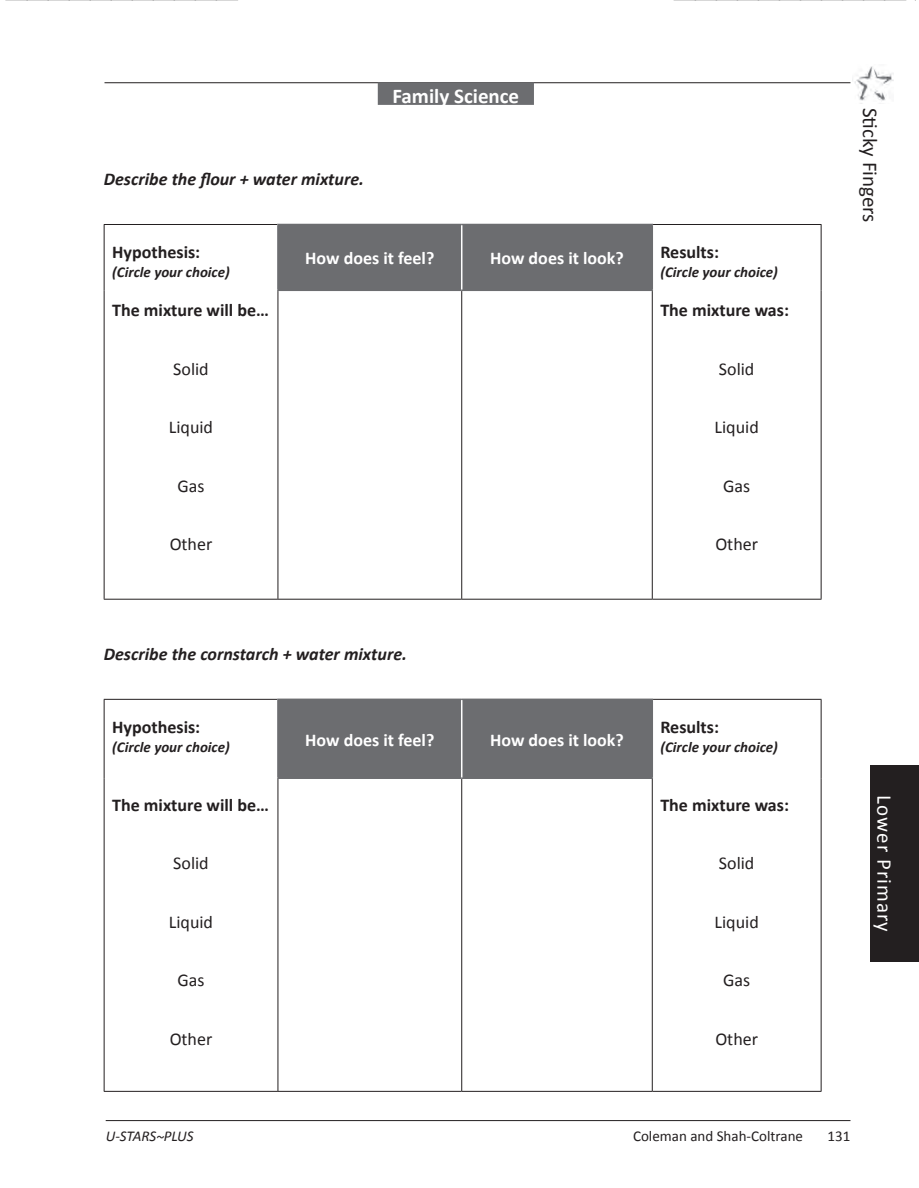
<style>
.page{position:relative;width:919px;height:1188px;background:#fff}
.page>*{position:absolute;margin:0;border:0;box-sizing:border-box;transform-origin:0 0}
.t1{font:21px "Calibri";color:#231f20}
.t2{font:700 21px "Calibri";color:#fff}
.t3{font:21px "Calibri";letter-spacing:.05em;color:#fff}
.t4{font:700 18px "Calibri";color:#231f20}
.t5{font:18px "Calibri";color:#231f20}
.t6{font:italic 700 18px "Calibri";color:#231f20}
.t7{font:700 18px "Calibri";color:#fff}
.t8{font:italic 700 15px "Calibri";color:#231f20}
.t9{font:15px "Calibri";color:#231f20}
.t10{font:italic 15px "Calibri";letter-spacing:-.005em;color:#231f20}
</style>
<div class="page">
<hr style="left:104px;top:82px;width:746px;height:1px;background:#231f20">
<img style="left:852px;top:66px;width:41px;height:38px">
<div style="left:869px;top:765px;width:49px;height:197px;background:#231f20"></div>
<hr style="left:106px;top:1120px;width:744px;height:1px;background:#231f20">
<div style="left:278px;top:225px;width:373px;height:65px;background:#6c6d70"></div>
<hr style="left:104px;top:224px;width:173px;height:1px;background:#231f20">
<hr style="left:104px;top:225px;width:1px;height:65px;background:#231f20">
<hr style="left:652px;top:224px;width:169px;height:1px;background:#231f20">
<hr style="left:820px;top:225px;width:1px;height:65px;background:#231f20">
<hr style="left:104px;top:290px;width:1px;height:309px;background:#231f20">
<hr style="left:277px;top:291px;width:1px;height:308px;background:#231f20">
<hr style="left:461px;top:291px;width:1px;height:308px;background:#231f20">
<hr style="left:651px;top:291px;width:1px;height:308px;background:#231f20">
<hr style="left:820px;top:290px;width:1px;height:309px;background:#231f20">
<hr style="left:104px;top:599px;width:174px;height:1px;background:#231f20">
<hr style="left:278px;top:599px;width:183px;height:1px;background:#231f20">
<hr style="left:461px;top:599px;width:191px;height:1px;background:#231f20">
<hr style="left:652px;top:599px;width:169px;height:1px;background:#231f20">
<hr style="left:277px;top:224px;width:184px;height:1px;background:#6c6d70">
<hr style="left:277px;top:225px;width:1px;height:65px;background:#6c6d70">
<hr style="left:461px;top:224px;width:191px;height:1px;background:#6c6d70">
<hr style="left:651px;top:225px;width:1px;height:65px;background:#6c6d70">
<hr style="left:277px;top:290px;width:184px;height:1px;background:#6c6d70">
<hr style="left:461px;top:290px;width:191px;height:1px;background:#6c6d70">
<hr style="left:461px;top:225px;width:1px;height:65px;background:#fff">
<div style="left:278px;top:700px;width:373px;height:77px;background:#6c6d70"></div>
<hr style="left:104px;top:699px;width:173px;height:1px;background:#231f20">
<hr style="left:104px;top:700px;width:1px;height:78px;background:#231f20">
<hr style="left:652px;top:699px;width:169px;height:1px;background:#231f20">
<hr style="left:820px;top:700px;width:1px;height:78px;background:#231f20">
<hr style="left:104px;top:778px;width:1px;height:313px;background:#231f20">
<hr style="left:277px;top:779px;width:1px;height:312px;background:#231f20">
<hr style="left:461px;top:779px;width:1px;height:312px;background:#231f20">
<hr style="left:651px;top:779px;width:1px;height:312px;background:#231f20">
<hr style="left:820px;top:778px;width:1px;height:313px;background:#231f20">
<hr style="left:104px;top:1091px;width:174px;height:1px;background:#231f20">
<hr style="left:278px;top:1091px;width:183px;height:1px;background:#231f20">
<hr style="left:461px;top:1091px;width:191px;height:1px;background:#231f20">
<hr style="left:652px;top:1091px;width:169px;height:1px;background:#231f20">
<hr style="left:277px;top:699px;width:184px;height:1px;background:#6c6d70">
<hr style="left:277px;top:700px;width:1px;height:77px;background:#6c6d70">
<hr style="left:461px;top:699px;width:191px;height:1px;background:#6c6d70">
<hr style="left:651px;top:700px;width:1px;height:77px;background:#6c6d70">
<hr style="left:277px;top:777px;width:184px;height:2px;background:#6c6d70">
<hr style="left:461px;top:777px;width:191px;height:2px;background:#6c6d70">
<hr style="left:461px;top:700px;width:1px;height:77px;background:#fff">
<div style="left:377px;top:82px;width:156px;height:23px;background:#6c6d70"></div>
<svg style="left:5px;top:0;width:233px;height:1px"></svg>
<svg style="left:673px;top:0;width:232px;height:1px"></svg>
<p class="t6" style="left:104px;top:168px;width:262px">Describe the flour + water mixture.</p>
<p class="t2" style="left:392px;top:83px;width:128px">Family Science</p>
<p class="t4" style="left:112px;top:241px;width:89px">Hypothesis:</p>
<p class="t8" style="left:112px;top:263px;width:119px">(Circle your choice)</p>
<p class="t4" style="left:112px;top:299px;width:158px">The mixture will be…</p>
<p class="t7" style="left:305px;top:247px;width:131px">How does it feel?</p>
<p class="t7" style="left:490px;top:247px;width:135px">How does it look?</p>
<p class="t4" style="left:660px;top:241px;width:60px">Results:</p>
<p class="t8" style="left:660px;top:263px;width:119px">(Circle your choice)</p>
<p class="t4" style="left:660px;top:299px;width:130px">The mixture was:</p>
<p class="t5" style="left:173px;top:358px;width:37px">Solid</p>
<p class="t5" style="left:718px;top:358px;width:37px">Solid</p>
<p class="t5" style="left:169px;top:416px;width:46px">Liquid</p>
<p class="t5" style="left:714px;top:416px;width:46px">Liquid</p>
<p class="t5" style="left:177px;top:475px;width:29px">Gas</p>
<p class="t5" style="left:722px;top:475px;width:29px">Gas</p>
<p class="t5" style="left:170px;top:533px;width:44px">Other</p>
<p class="t5" style="left:715px;top:533px;width:44px">Other</p>
<p class="t1" style="left:882px;top:108px;width:116px;rotate:90deg">Sticky Fingers</p>
<p class="t6" style="left:104px;top:642px;width:304px">Describe the cornstarch + water mixture.</p>
<p class="t4" style="left:112px;top:716px;width:89px">Hypothesis:</p>
<p class="t8" style="left:112px;top:738px;width:119px">(Circle your choice)</p>
<p class="t7" style="left:305px;top:728px;width:131px">How does it feel?</p>
<p class="t7" style="left:490px;top:728px;width:135px">How does it look?</p>
<p class="t4" style="left:660px;top:716px;width:60px">Results:</p>
<p class="t8" style="left:660px;top:738px;width:119px">(Circle your choice)</p>
<p class="t4" style="left:112px;top:794px;width:158px">The mixture will be…</p>
<p class="t5" style="left:173px;top:852px;width:37px">Solid</p>
<p class="t5" style="left:169px;top:911px;width:46px">Liquid</p>
<p class="t4" style="left:660px;top:794px;width:130px">The mixture was:</p>
<p class="t5" style="left:718px;top:852px;width:37px">Solid</p>
<p class="t5" style="left:714px;top:911px;width:46px">Liquid</p>
<p class="t3" style="left:897px;top:795px;width:138px;rotate:90deg">Lower Primary</p>
<p class="t5" style="left:177px;top:969px;width:29px">Gas</p>
<p class="t5" style="left:722px;top:969px;width:29px">Gas</p>
<p class="t5" style="left:170px;top:1028px;width:44px">Other</p>
<p class="t5" style="left:715px;top:1028px;width:44px">Other</p>
<p class="t10" style="left:106px;top:1127px;width:89px">U-STARS~PLUS</p>
<p class="t9" style="left:632px;top:1127px;width:171px">Coleman and Shah-Coltrane</p>
<p class="t9" style="left:827px;top:1127px;width:24px">131</p>
</div>
